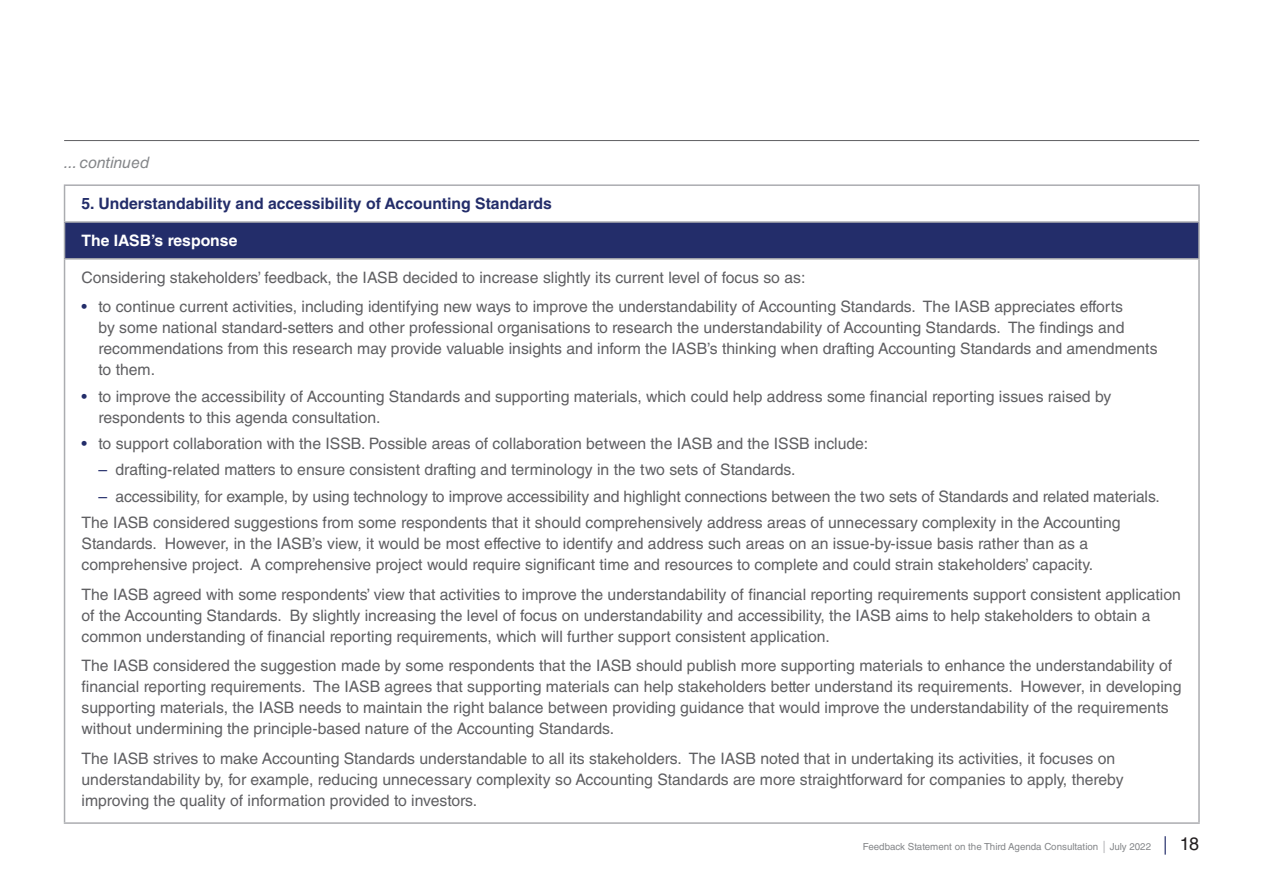
<style>
.page{position:relative;width:1263px;height:893px;background:#fff}
.page>*{position:absolute;margin:0;border:0;box-sizing:border-box;transform-origin:0 0}
.Body_copy{font:15.75px/21px "Helvetica LT Std";color:#5f5f62}
.Body_copy-2{font:700 15.75px "Helvetica LT Std";color:#232d6a}
.Body_copy-3{font:700 15.75px "Helvetica LT Std";color:#fff}
.Body_copy-4{font:italic 15.75px "Helvetica LT Std";color:#848689}
.t1{font:9.75px "Helvetica LT Std";color:#848689}
.s1{color:#232d6a}
.s2{font-family:"Swift LT Pro";font-size:12px;color:#abacb0}
.s3{font-family:"Swift LT Pro";font-size:18px;color:#232d6a}
.s4{font-size:18px;color:#231f20}
</style>
<div class="page">
<hr style="left:64px;top:140px;width:1135px;height:1px;background:#5f5f62">
<div style="left:65px;top:222px;width:1134px;height:37px;background:#232d6a"></div>
<hr style="left:64px;top:184px;width:1136px;height:2px;background:#abacb0">
<hr style="left:64px;top:186px;width:1px;height:35px;background:#abacb0">
<hr style="left:1198px;top:186px;width:2px;height:35px;background:#abacb0">
<hr style="left:64px;top:221px;width:1136px;height:2px;background:#abacb0">
<hr style="left:64px;top:223px;width:1px;height:35px;background:#abacb0">
<hr style="left:1198px;top:223px;width:2px;height:35px;background:#abacb0">
<hr style="left:64px;top:258px;width:1136px;height:2px;background:#abacb0">
<hr style="left:64px;top:260px;width:1px;height:562px;background:#abacb0">
<hr style="left:1198px;top:260px;width:2px;height:562px;background:#abacb0">
<hr style="left:64px;top:822px;width:1136px;height:2px;background:#abacb0">
<p class="Body_copy-4" style="left:64px;top:153px;width:87px">... continued</p>
<p class="Body_copy-2" style="left:82px;top:194px;width:472px">5. Understandability and accessibility of Accounting Standards</p>
<p class="Body_copy-3" style="left:82px;top:231px;width:157px">The IASB’s response</p>
<p class="Body_copy" style="left:82px;top:267px;width:725px">Considering stakeholders’ feedback, the IASB decided to increase slightly its current level of focus so as:</p>
<p class="Body_copy" style="left:99px;top:296px;width:1060px;text-indent:-17px"><span class="s1">•</span> to continue current activities, including identifying new ways to improve the understandability of Accounting Standards. The IASB appreciates efforts<br>by some national standard-setters and other professional organisations to research the understandability of Accounting Standards. The findings and recommendations from this research may provide valuable insights and inform the IASB’s thinking when drafting Accounting Standards and amendments to them.</p>
<p class="Body_copy" style="left:99px;top:386px;width:1014px;text-indent:-17px"><span class="s1">•</span> to improve the accessibility of Accounting Standards and supporting materials, which could help address some financial reporting issues raised by respondents to this agenda consultation.</p>
<p class="Body_copy" style="left:82px;top:433px;width:788px"><span class="s1">•</span> to support collaboration with the ISSB. Possible areas of collaboration between the IASB and the ISSB include:</p>
<p class="Body_copy" style="left:99px;top:459px;width:699px"><span class="s1">–</span> drafting-related matters to ensure consistent drafting and terminology in the two sets of Standards.</p>
<p class="Body_copy" style="left:99px;top:486px;width:1063px"><span class="s1">–</span> accessibility, for example, by using technology to improve accessibility and highlight connections between the two sets of Standards and related materials.</p>
<p class="Body_copy" style="left:82px;top:512px;width:1040px">The IASB considered suggestions from some respondents that it should comprehensively address areas of unnecessary complexity in the Accounting<br>Standards. However, in the IASB’s view, it would be most effective to identify and address such areas on an issue-by-issue basis rather than as a comprehensive project. A comprehensive project would require significant time and resources to complete and could strain stakeholders’ capacity.</p>
<p class="Body_copy" style="left:82px;top:583px;width:1101px">The IASB agreed with some respondents’ view that activities to improve the understandability of financial reporting requirements support consistent application of the Accounting Standards. By slightly increasing the level of focus on understandability and accessibility, the IASB aims to help stakeholders to obtain a common understanding of financial reporting requirements, which will further support consistent application.</p>
<p class="Body_copy" style="left:82px;top:655px;width:1101px">The IASB considered the suggestion made by some respondents that the IASB should publish more supporting materials to enhance the understandability of financial reporting requirements. The IASB agrees that supporting materials can help stakeholders better understand its requirements. However, in developing supporting materials, the IASB needs to maintain the right balance between providing guidance that would improve the understandability of the requirements without undermining the principle-based nature of the Accounting Standards.</p>
<p class="Body_copy" style="left:82px;top:747px;width:1043px">The IASB strives to make Accounting Standards understandable to all its stakeholders. The IASB noted that in undertaking its activities, it focuses on understandability by, for example, reducing unnecessary complexity so Accounting Standards are more straightforward for companies to apply, thereby improving the quality of information provided to investors.</p>
<p class="t1" style="left:863px;top:841px;width:338px">Feedback Statement on the Third Agenda Consultation <span class="s2">|</span> July 2022 <span class="s3">|</span> <span class="s4">18</span></p>
</div>
